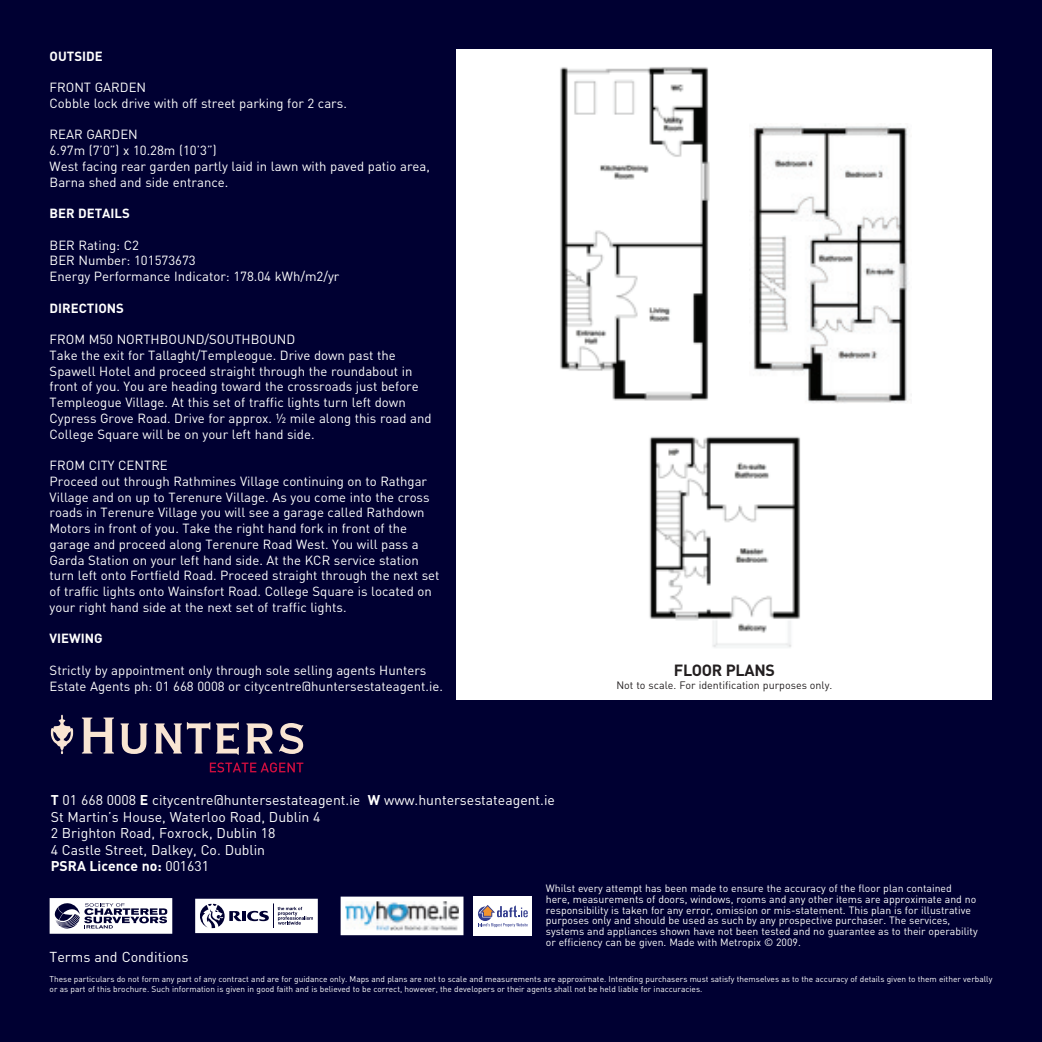
<style>
.page{position:relative;width:1042px;height:1042px;background:#000032}
.page>*{position:absolute;margin:0;border:0;box-sizing:border-box;transform-origin:0 0}
.t1{font:700 16.1px "DIN";letter-spacing:-.02em;color:#231f20}
.t2{font:14.17px "DIN";color:#fff}
.t3{font:14px/16.6px "DIN";color:#fff}
.t4{font:13.12px/15.8px "DIN";color:#fff}
.t5{font:700 13.12px "DIN";color:#fff}
.t6{font:10.67px "DIN";color:#231f20}
.t7{font:10.5px/10.7px "DIN";color:#fff}
.t8{font:8.4px/10px "DIN";color:#fff}
.s1{font-weight:700}
</style>
<div class="page">
<svg style="left:195px;top:898px;width:123px;height:36px;background:#ceced7"></svg>
<svg style="left:49px;top:898px;width:124px;height:36px;background:#bcbcc9"></svg>
<svg style="left:340px;top:896px;width:124px;height:40px;background:#cbd4db"></svg>
<div style="left:473px;top:896px;width:59px;height:39px;background:#fff"></div>
<svg style="left:478px;top:906px;width:14px;height:15px"></svg>
<svg style="left:478px;top:905px;width:50px;height:12px"></svg>
<svg style="left:478px;top:923px;width:50px;height:4px"></svg>
<svg style="left:51px;top:715px;width:22px;height:39px"></svg>
<svg style="left:82px;top:717px;width:32px;height:36px"></svg>
<svg style="left:121px;top:723px;width:26px;height:31px"></svg>
<svg style="left:155px;top:722px;width:55px;height:31px"></svg>
<svg style="left:216px;top:722px;width:23px;height:33px"></svg>
<svg style="left:246px;top:723px;width:26px;height:30px"></svg>
<svg style="left:279px;top:723px;width:24px;height:31px"></svg>
<svg style="left:210px;top:762px;width:93px;height:10px"></svg>
<div style="left:456px;top:50px;width:536px;height:650px;background:#fff"></div>
<img style="left:751px;top:124px;width:161px;height:279px">
<img style="left:560px;top:67px;width:150px;height:334px">
<img style="left:649px;top:436px;width:152px;height:212px">
<p class="t5" style="left:50px;top:47px;width:55px">OUTSIDE</p>
<p class="t4" style="left:50px;top:79px;width:299px">FRONT GARDEN<br>Cobble lock drive with off street parking for 2 cars.</p>
<p class="t4" style="left:50px;top:126px;width:382px">REAR GARDEN<br>6.97m (7’0”) x 10.28m (10’3”)<br>West facing rear garden partly laid in lawn with paved patio area, Barna shed and side entrance.</p>
<p class="t5" style="left:50px;top:205px;width:82px">BER DETAILS</p>
<p class="t4" style="left:50px;top:237px;width:291px">BER Rating: C2<br>BER Number: 101573673<br>Energy Performance Indicator: 178.04 kWh/m2/yr</p>
<p class="t5" style="left:50px;top:299px;width:76px">DIRECTIONS</p>
<p class="t4" style="left:50px;top:331px;width:383px">FROM M50 NORTHBOUND/SOUTHBOUND<br>Take the exit for Tallaght/Templeogue. Drive down past the Spawell Hotel and proceed straight through the roundabout in front of you. You are heading toward the crossroads just before Templeogue Village. At this set of traffic lights turn left down Cypress Grove Road. Drive for approx. ½ mile along this road and College Square will be on your left hand side.</p>
<p class="t4" style="left:50px;top:457px;width:391px">FROM CITY CENTRE<br>Proceed out through Rathmines Village continuing on to Rathgar Village and on up to Terenure Village. As you come into the cross roads in Terenure Village you will see a garage called Rathdown Motors in front of you. Take the right hand fork in front of the garage and proceed along Terenure Road West. You will pass a Garda Station on your left hand side. At the KCR service station turn left onto Fortfield Road. Proceed straight through the next set of traffic lights onto Wainsfort Road. College Square is located on your right hand side at the next set of traffic lights.</p>
<p class="t5" style="left:50px;top:630px;width:55px">VIEWING</p>
<p class="t4" style="left:50px;top:662px;width:395px">Strictly by appointment only through sole selling agents Hunters<br>Estate Agents ph: 01 668 0008 or citycentre@huntersestateagent.ie.</p>
<p class="t3" style="left:51px;top:791px;width:506px"><span class="s1">T</span> 01 668 0008 <span class="s1">E</span> citycentre@huntersestateagent.ie <span class="s1">W</span> www.huntersestateagent.ie St Martin’s House, Waterloo Road, Dublin 4<br>2 Brighton Road, Foxrock, Dublin 18<br>4 Castle Street, Dalkey, Co. Dublin<br><span class="s1">PSRA Licence no:</span> 001631</p>
<p class="t1" style="left:674px;top:660px;width:103px">FLOOR PLANS</p>
<p class="t6" style="left:616px;top:678px;width:217px">Not to scale. For identification purposes only.</p>
<p class="t7" style="left:546px;top:883px;width:433px">Whilst every attempt has been made to ensure the accuracy of the floor plan contained here, measurements of doors, windows, rooms and any other items are approximate and no responsibility is taken for any error, omission or mis-statement. This plan is for illustrative purposes only and should be used as such by any prospective purchaser. The services, systems and appliances shown have not been tested and no guarantee as to their operability or efficiency can be given. Made with Metropix © 2009.</p>
<p class="t2" style="left:50px;top:948px;width:141px">Terms and Conditions</p>
<p class="t8" style="left:50px;top:974px;width:944px">These particulars do not form any part of any contract and are for guidance only. Maps and plans are not to scale and measurements are approximate. Intending purchasers must satisfy themselves as to the accuracy of details given to them either verbally or as part of this brochure. Such information is given in good faith and is believed to be correct, however, the developers or their agents shall not be held liable for inaccuracies.</p>
</div>
